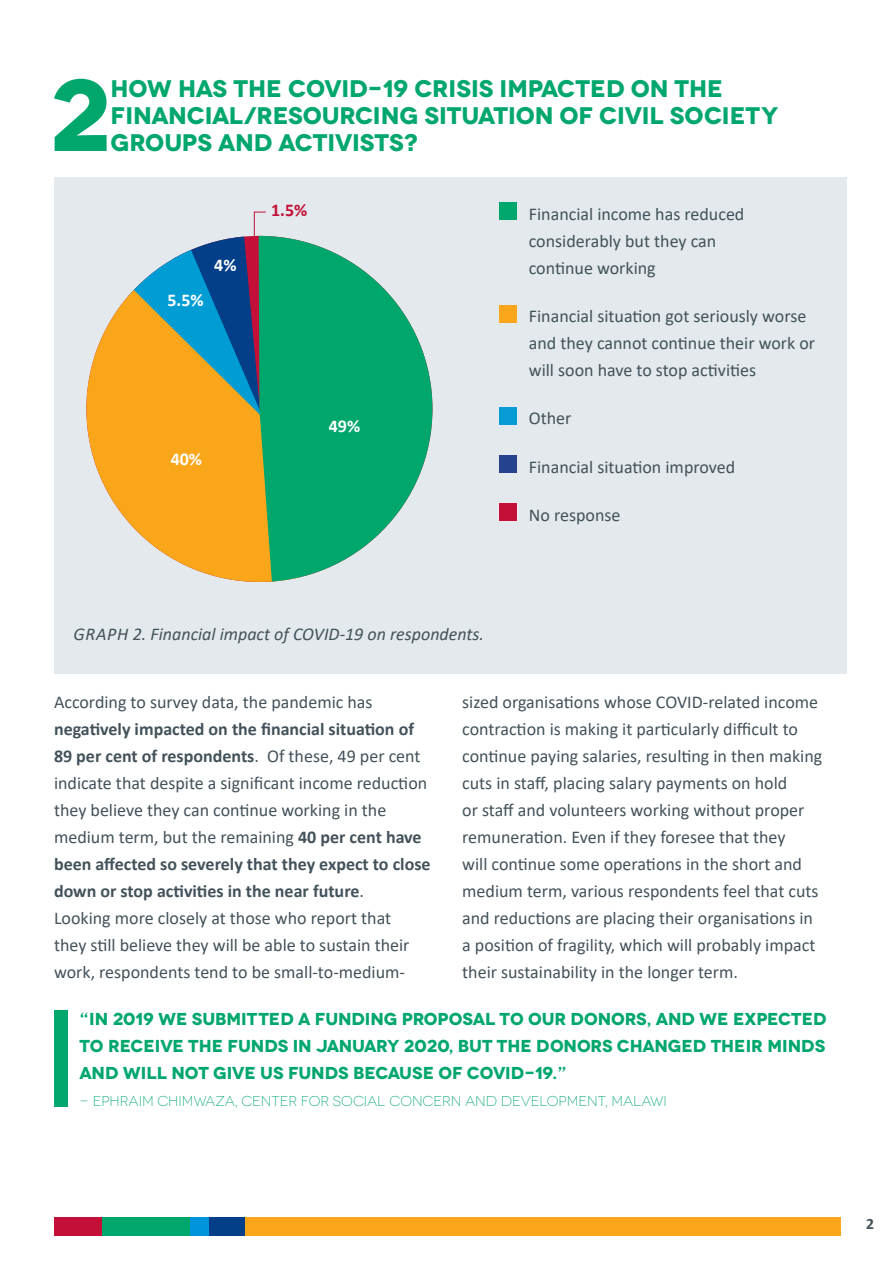
<style>
.page{position:relative;width:893px;height:1263px;background:#fff}
.page>*{position:absolute;margin:0;border:0;box-sizing:border-box;transform-origin:0 0}
.t1{font:700 101.1px "Novecentowide";color:#00a76d}
.t2{font:700 24px/27px "Novecentowide";letter-spacing:-.005em;color:#00a76d}
.t3{font:18px/27px "Calibri";color:#43525a}
.t4{font:italic 18px "Calibri";color:#43525a}
.t5{font:700 18px "Calibri";color:#fff}
.t6{font:700 18px "Calibri";color:#c41039}
.t7{font:700 17.25px/27px "Novecentowide";color:#00a76d;text-align:justify}
.t8{font:700 15.75px "Calibri";color:#43525a}
.t9{font:300 14.25px "Novecentowide";letter-spacing:-.005em;color:#00a76d}
.s1{font-weight:700}
</style>
<div class="page">
<div style="left:245px;top:1217px;width:596px;height:18px;background:#faa61a"></div>
<div style="left:54px;top:1217px;width:48px;height:18px;background:#c41039"></div>
<div style="left:102px;top:1217px;width:88px;height:18px;background:#00a76d"></div>
<div style="left:190px;top:1217px;width:19px;height:18px;background:#0095da"></div>
<div style="left:209px;top:1217px;width:36px;height:18px;background:#023f88"></div>
<div style="left:54px;top:1011px;width:13px;height:96px;background:#00a76d"></div>
<div style="left:54px;top:177px;width:792px;height:496px;background:#e3e9ec"></div>
<svg style="left:86px;top:317px;width:173px;height:265px;fill:#faa61a"></svg>
<svg style="left:259px;top:236px;width:173px;height:346px;fill:#00a76d"></svg>
<svg style="left:113px;top:211px;width:154px;height:210px"></svg>
<div style="left:499px;top:203px;width:17px;height:17px;background:#00a76d"></div>
<div style="left:499px;top:305px;width:17px;height:17px;background:#faa61a"></div>
<div style="left:499px;top:407px;width:17px;height:17px;background:#079cd5"></div>
<div style="left:499px;top:456px;width:17px;height:17px;background:#26418d"></div>
<div style="left:499px;top:504px;width:17px;height:17px;background:#c41039"></div>
<h1 class="t1" style="left:49px;top:52px;width:63px">2</h1>
<h2 class="t2" style="left:111px;top:75px;width:669px">HOW HAS THE COVID-19 CRISIS IMPACTED ON THE<br>FINANCIAL/RESOURCING SITUATION OF CIVIL SOCIETY<br>GROUPS AND ACTIVISTS?</h2>
<p class="t5" style="left:168px;top:287px;width:38px">5.5%</p>
<p class="t5" style="left:214px;top:252px;width:24px">4%</p>
<p class="t5" style="left:171px;top:446px;width:33px">40%</p>
<p class="t6" style="left:271px;top:198px;width:38px">1.5%</p>
<p class="t3" style="left:529px;top:200px;width:217px">Financial income has reduced considerably but they can continue working</p>
<p class="t3" style="left:529px;top:302px;width:288px">Financial situation got seriously worse and they cannot continue their work or will soon have to stop activities</p>
<p class="t3" style="left:529px;top:404px;width:44px">Other</p>
<p class="t3" style="left:529px;top:453px;width:208px">Financial situation improved</p>
<p class="t3" style="left:529px;top:501px;width:93px">No response</p>
<p class="t5" style="left:329px;top:413px;width:33px">49%</p>
<p class="t4" style="left:74px;top:621px;width:412px">GRAPH 2. Financial impact of COVID-19 on respondents.</p>
<p class="t3" style="left:54px;top:688px;width:320px">According to survey data, the pandemic has</p>
<p class="t3" style="left:54px;top:715px;width:378px"><span class="s1">negatively impacted on the financial situation of 89 per cent of respondents</span>. Of these, 49 per cent indicate that despite a significant income reduction they believe they can continue working in the medium term, but the remaining <span class="s1">40 per cent have been affected so severely that they expect to close down or stop activities in the near future</span>.<br>Looking more closely at those who report that<br>they still believe they will be able to sustain their work, respondents tend to be small-to-medium-</p>
<p class="t3" style="left:462px;top:688px;width:362px">sized organisations whose COVID-related income contraction is making it particularly difficult to continue paying salaries, resulting in then making cuts in staff, placing salary payments on hold<br>or staff and volunteers working without proper remuneration. Even if they foresee that they<br>will continue some operations in the short and medium term, various respondents feel that cuts and reductions are placing their organisations in a position of fragility, which will probably impact their sustainability in the longer term.</p>
<p class="t7" style="left:80px;top:1006px;width:748px">“IN 2019 WE SUBMITTED A FUNDING PROPOSAL TO OUR DONORS, AND WE EXPECTED TO RECEIVE THE FUNDS IN JANUARY 2020, BUT THE DONORS CHANGED THEIR MINDS AND WILL NOT GIVE US FUNDS BECAUSE OF COVID-19.”</p>
<p class="t9" style="left:80px;top:1093px;width:589px">- EPHRAIM CHIMWAZA, CENTER FOR SOCIAL CONCERN AND DEVELOPMENT, MALAWI</p>
<p class="t8" style="left:866px;top:1213px;width:9px">2</p>
</div>
